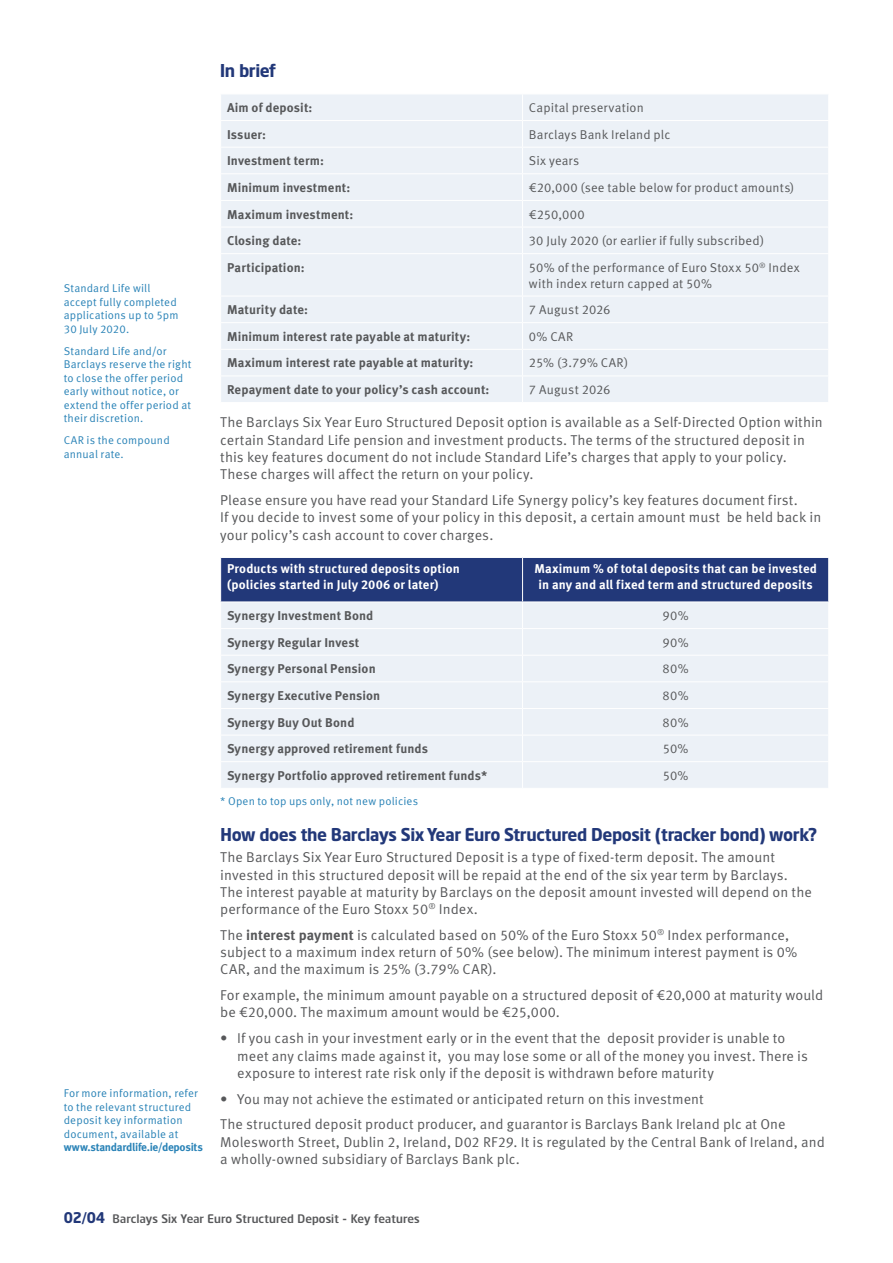
<style>
.page{position:relative;width:893px;height:1263px;background:#fff}
.page>*{position:absolute;margin:0;border:0;box-sizing:border-box;transform-origin:0 0}
.t1{font:700 18px "Standard Life";letter-spacing:-.02em;color:#223879}
.t2{font:14.25px/17.2px "Meta Standard Life Pro TF Norm";letter-spacing:.005em;color:#57585a}
.t3{font:700 12.75px "Meta Standard Life Pro TF";letter-spacing:.01em;color:#57585a}
.t4{font:12.75px/15.8px "Meta Standard Life Pro TF Norm";letter-spacing:.01em;color:#57585a}
.t5{font:700 12.75px/15.8px "Meta Standard Life Pro TF";letter-spacing:.01em;color:#fff}
.t6{font:12px "Standard Life";letter-spacing:.02em;color:#57585a}
.t7{font:11.25px/13.5px "Meta Standard Life Pro TF Norm";letter-spacing:.015em;color:#2a83b7}
.t8{font:700 11.25px "Meta Standard Life Pro TF";letter-spacing:-.025em;color:#2a83b7}
.s1{font-family:"Meta Standard Life Pro TF";font-weight:700}
.s2{font-weight:700;font-size:15px;color:#223879}
</style>
<div class="page">
<svg style="left:220px;top:557px;width:609px;height:231px;background:#c7cfdf"></svg>
<div style="left:221px;top:95px;width:607px;height:307px;background:#ecf1f7"></div>
<hr style="left:220px;top:120px;width:303px;height:1px;background:#fff">
<hr style="left:523px;top:120px;width:306px;height:1px;background:#fff">
<hr style="left:220px;top:147px;width:303px;height:1px;background:#fff">
<hr style="left:523px;top:147px;width:306px;height:1px;background:#fff">
<hr style="left:220px;top:173px;width:303px;height:1px;background:#fff">
<hr style="left:523px;top:173px;width:306px;height:1px;background:#fff">
<hr style="left:220px;top:200px;width:303px;height:1px;background:#fff">
<hr style="left:523px;top:200px;width:306px;height:1px;background:#fff">
<hr style="left:220px;top:227px;width:303px;height:1px;background:#fff">
<hr style="left:523px;top:227px;width:306px;height:1px;background:#fff">
<svg style="left:522px;top:95px;width:1px;height:158px"></svg>
<hr style="left:220px;top:253px;width:303px;height:1px;background:#fff">
<hr style="left:523px;top:253px;width:306px;height:1px;background:#fff">
<hr style="left:522px;top:254px;width:1px;height:42px;background:#fff">
<hr style="left:220px;top:296px;width:303px;height:1px;background:#fff">
<hr style="left:523px;top:296px;width:306px;height:1px;background:#fff">
<hr style="left:220px;top:322px;width:303px;height:1px;background:#fff">
<hr style="left:523px;top:322px;width:306px;height:1px;background:#fff">
<hr style="left:220px;top:349px;width:303px;height:1px;background:#fff">
<hr style="left:523px;top:349px;width:306px;height:1px;background:#fff">
<hr style="left:220px;top:376px;width:303px;height:1px;background:#fff">
<hr style="left:523px;top:376px;width:306px;height:1px;background:#fff">
<svg style="left:522px;top:297px;width:1px;height:105px"></svg>
<p class="t7" style="left:64px;top:281px;width:116px">Standard Life will accept fully completed applications up to 5pm<br>30 July 2020.</p>
<p class="t7" style="left:64px;top:343px;width:129px">Standard Life and/or<br>Barclays reserve the right to close the offer period early without notice, or extend the offer period at their discretion.</p>
<p class="t7" style="left:64px;top:433px;width:107px">CAR is the compound annual rate.</p>
<p class="t7" style="left:64px;top:1086px;width:135px">For more information, refer to the relevant structured deposit key information document, available at</p>
<p class="t8" style="left:64px;top:1138px;width:141px">www.standardlife.ie/deposits</p>
<p class="t1" style="left:220px;top:60px;width:57px">In brief</p>
<p class="t3" style="left:227px;top:98px;width:87px">Aim of deposit:</p>
<p class="t4" style="left:529px;top:99px;width:116px">Capital preservation</p>
<p class="t3" style="left:227px;top:124px;width:41px">Issuer:</p>
<p class="t4" style="left:529px;top:126px;width:143px">Barclays Bank Ireland plc</p>
<p class="t3" style="left:227px;top:151px;width:99px">Investment term:</p>
<p class="t4" style="left:529px;top:152px;width:52px">Six years</p>
<p class="t3" style="left:227px;top:178px;width:125px">Minimum investment:</p>
<p class="t4" style="left:529px;top:179px;width:267px">€20,000 (see table below for product amounts)</p>
<p class="t3" style="left:227px;top:204px;width:128px">Maximum investment:</p>
<p class="t4" style="left:529px;top:205px;width:57px">€250,000</p>
<p class="t3" style="left:227px;top:231px;width:76px">Closing date:</p>
<p class="t4" style="left:529px;top:232px;width:237px">30 July 2020 (or earlier if fully subscribed)</p>
<p class="t3" style="left:227px;top:257px;width:79px">Participation:</p>
<p class="t4" style="left:529px;top:259px;width:272px">50% of the performance of Euro Stoxx 50<sup>®</sup> Index with index return capped at 50%</p>
<p class="t3" style="left:227px;top:300px;width:83px">Maturity date:</p>
<p class="t4" style="left:529px;top:301px;width:83px">7 August 2026</p>
<p class="t3" style="left:227px;top:326px;width:245px">Minimum interest rate payable at maturity:</p>
<p class="t4" style="left:529px;top:328px;width:46px">0% CAR</p>
<p class="t3" style="left:227px;top:353px;width:248px">Maximum interest rate payable at maturity:</p>
<p class="t4" style="left:529px;top:354px;width:101px">25% (3.79% CAR)</p>
<p class="t3" style="left:227px;top:380px;width:264px">Repayment date to your policy’s cash account:</p>
<p class="t4" style="left:529px;top:381px;width:83px">7 August 2026</p>
<p class="t2" style="left:220px;top:413px;width:604px">The Barclays Six Year Euro Structured Deposit option is available as a Self-Directed Option within certain Standard Life pension and investment products. The terms of the structured deposit in this key features document do not include Standard Life’s charges that apply to your policy.<br>These charges will affect the return on your policy.</p>
<p class="t2" style="left:220px;top:490px;width:603px">Please ensure you have read your Standard Life Synergy policy’s key features document first.<br>If you decide to invest some of your policy in this deposit, a certain amount must be held back in your policy’s cash account to cover charges.</p>
<p class="t5" style="left:227px;top:560px;width:234px">Products with structured deposits option (policies started in July 2006 or later)</p>
<p class="t5" style="left:534px;top:560px;width:284px;text-align:center">Maximum % of total deposits that can be invested in any and all fixed term and structured deposits</p>
<p class="t3" style="left:227px;top:606px;width:148px">Synergy Investment Bond</p>
<p class="t4" style="left:663px;top:607px;width:28px">90%</p>
<p class="t3" style="left:227px;top:632px;width:134px">Synergy Regular Invest</p>
<p class="t4" style="left:663px;top:634px;width:28px">90%</p>
<p class="t3" style="left:227px;top:659px;width:150px">Synergy Personal Pension</p>
<p class="t4" style="left:663px;top:660px;width:27px">80%</p>
<p class="t3" style="left:227px;top:685px;width:155px">Synergy Executive Pension</p>
<p class="t4" style="left:663px;top:687px;width:27px">80%</p>
<p class="t3" style="left:227px;top:712px;width:129px">Synergy Buy Out Bond</p>
<p class="t4" style="left:663px;top:713px;width:27px">80%</p>
<p class="t3" style="left:227px;top:739px;width:203px">Synergy approved retirement funds</p>
<p class="t4" style="left:663px;top:740px;width:27px">50%</p>
<p class="t3" style="left:227px;top:765px;width:262px">Synergy Portfolio approved retirement funds*</p>
<p class="t4" style="left:663px;top:767px;width:27px">50%</p>
<p class="t7" style="left:220px;top:793px;width:199px">* Open to top ups only, not new policies</p>
<p class="t1" style="left:220px;top:823px;width:599px">How does the Barclays Six Year Euro Structured Deposit (tracker bond) work?</p>
<p class="t2" style="left:220px;top:848px;width:593px">The Barclays Six Year Euro Structured Deposit is a type of fixed-term deposit. The amount invested in this structured deposit will be repaid at the end of the six year term by Barclays.<br>The interest payable at maturity by Barclays on the deposit amount invested will depend on the performance of the Euro Stoxx 50<sup>®</sup> Index.</p>
<p class="t2" style="left:220px;top:925px;width:579px">The <span class="s1">interest payment</span> is calculated based on 50% of the Euro Stoxx 50<sup>®</sup> Index performance, subject to a maximum index return of 50% (see below). The minimum interest payment is 0%<br>CAR, and the maximum is 25% (3.79% CAR).</p>
<p class="t2" style="left:220px;top:986px;width:604px">For example, the minimum amount payable on a structured deposit of €20,000 at maturity would be €20,000. The maximum amount would be €25,000.</p>
<p class="t2" style="left:237px;top:1029px;width:572px;text-indent:-17px">• If you cash in your investment early or in the event that the deposit provider is unable to meet any claims made against it, you may lose some or all of the money you invest. There is exposure to interest rate risk only if the deposit is withdrawn before maturity</p>
<p class="t2" style="left:220px;top:1085px;width:567px;line-height:25.8px">• You may not achieve the estimated or anticipated return on this investment<br>The structured deposit product producer, and guarantor is Barclays Bank Ireland plc at One</p>
<p class="t2" style="left:220px;top:1132px;width:606px">Molesworth Street, Dublin 2, Ireland, D02 RF29. It is regulated by the Central Bank of Ireland, and a wholly-owned subsidiary of Barclays Bank plc.</p>
<p class="t6" style="left:64px;top:1211px;width:357px"><span class="s2">02/04</span> Barclays Six Year Euro Structured Deposit - Key features</p>
</div>
